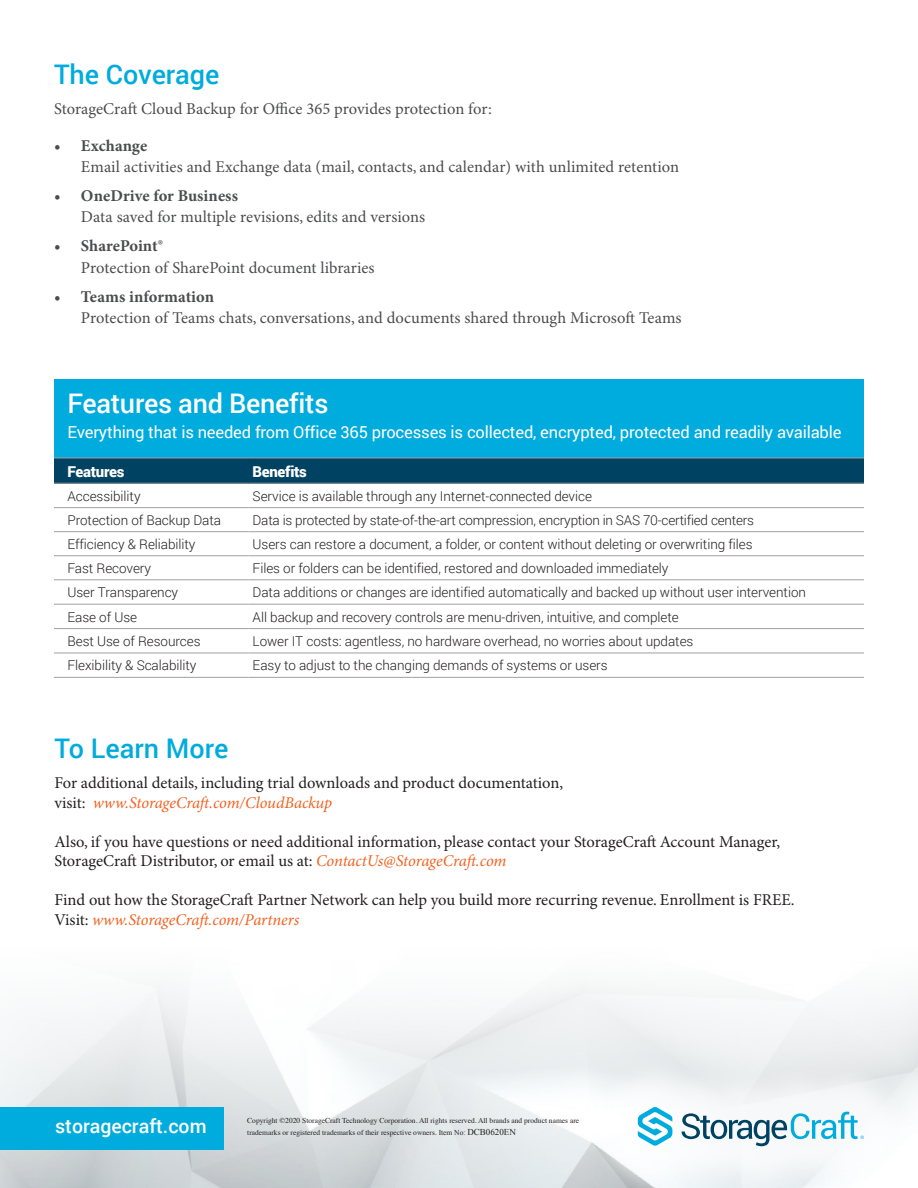
<style>
.page{position:relative;width:918px;height:1188px;background:#fff}
.page>*{position:absolute;margin:0;border:0;box-sizing:border-box;transform-origin:0 0}
.t1{font:500 27px "Roboto";color:#00acdd}
.t2{font:500 27px "Roboto";letter-spacing:-.01em;color:#fff}
.t3{font:500 19.5px "Roboto";color:#fff}
.t4{font:16.5px/19.5px "Minion Pro";letter-spacing:-.005em;color:#231f20}
.t5{font:16.5px "Minion Pro";color:#4b4c4d}
.t6{font:16.5px "Roboto";letter-spacing:-.01em;color:#fff}
.t7{font:700 16.5px "Minion Pro";letter-spacing:.005em;color:#4b4c4d}
.t8{font:900 15px "Roboto";letter-spacing:-.02em;color:#fff}
.t9{font:300 13.5px "Roboto";letter-spacing:-.005em;color:#231f20}
.t10{font:7.5px/12.3px "Times";color:#231f20}
.s1{font-style:italic;color:#f26221}
.s2{font-family:"Times New Roman"}
.s3{font-family:"Times New Roman";font-size:9px}
</style>
<div class="page">
<img style="left:0;top:985px;width:918px;height:203px">
<div style="left:586px;top:1055px;width:329px;height:133px;background:#fff;opacity:.75"></div>
<svg style="left:638px;top:1107px;width:34px;height:39px"></svg>
<svg style="left:682px;top:1112px;width:182px;height:34px"></svg>
<div style="left:0;top:1107px;width:224px;height:42px;background:#00acdd"></div>
<div style="left:54px;top:458px;width:810px;height:25px;background:#004261"></div>
<div style="left:54px;top:379px;width:810px;height:79px;background:#00acdd"></div>
<hr style="left:54px;top:458px;width:194px;height:1px;background:#a2a1a0">
<hr style="left:248px;top:458px;width:616px;height:1px;background:#a2a1a0">
<hr style="left:54px;top:483px;width:194px;height:1px;background:#a2a1a0">
<hr style="left:248px;top:483px;width:616px;height:1px;background:#a2a1a0">
<hr style="left:54px;top:507px;width:194px;height:1px;background:#a2a1a0">
<hr style="left:248px;top:507px;width:616px;height:1px;background:#a2a1a0">
<hr style="left:54px;top:531px;width:194px;height:1px;background:#a2a1a0">
<hr style="left:248px;top:531px;width:616px;height:1px;background:#a2a1a0">
<hr style="left:54px;top:555px;width:194px;height:1px;background:#a2a1a0">
<hr style="left:248px;top:555px;width:616px;height:1px;background:#a2a1a0">
<hr style="left:54px;top:580px;width:194px;height:1px;background:#a2a1a0">
<hr style="left:248px;top:580px;width:616px;height:1px;background:#a2a1a0">
<hr style="left:54px;top:604px;width:194px;height:1px;background:#a2a1a0">
<hr style="left:248px;top:604px;width:616px;height:1px;background:#a2a1a0">
<hr style="left:54px;top:628px;width:194px;height:1px;background:#a2a1a0">
<hr style="left:248px;top:628px;width:616px;height:1px;background:#a2a1a0">
<hr style="left:54px;top:653px;width:194px;height:1px;background:#a2a1a0">
<hr style="left:248px;top:653px;width:616px;height:1px;background:#a2a1a0">
<hr style="left:54px;top:677px;width:194px;height:1px;background:#a2a1a0">
<hr style="left:248px;top:677px;width:616px;height:1px;background:#a2a1a0">
<h1 class="t1" style="left:54px;top:55px;width:167px">The Coverage</h1>
<p class="t5" style="left:54px;top:99px;width:439px">StorageCraft Cloud Backup for Office 365 provides protection for:</p>
<p class="t7" style="left:54px;top:134px;width:95px">• Exchange</p>
<p class="t5" style="left:81px;top:157px;width:600px">Email activities and Exchange data (mail, contacts, and calendar) with unlimited retention</p>
<p class="t7" style="left:54px;top:184px;width:186px">• OneDrive for Business</p>
<p class="t5" style="left:81px;top:207px;width:346px">Data saved for multiple revisions, edits and versions</p>
<p class="t7" style="left:54px;top:235px;width:111px">• SharePoint®</p>
<p class="t5" style="left:81px;top:258px;width:295px">Protection of SharePoint document libraries</p>
<p class="t7" style="left:54px;top:285px;width:162px">• Teams information</p>
<p class="t5" style="left:81px;top:308px;width:602px">Protection of Teams chats, conversations, and documents shared through Microsoft Teams</p>
<h1 class="t2" style="left:68px;top:384px;width:262px">Features and Benefits</h1>
<p class="t6" style="left:68px;top:421px;width:776px">Everything that is needed from Office 365 processes is collected, encrypted, protected and readily available</p>
<p class="t8" style="left:68px;top:461px;width:58px">Features</p>
<p class="t8" style="left:253px;top:461px;width:56px">Benefits</p>
<p class="t9" style="left:68px;top:486px;width:75px">Accessibility</p>
<p class="t9" style="left:253px;top:486px;width:341px">Service is available through any Internet-connected device</p>
<p class="t9" style="left:68px;top:511px;width:155px">Protection of Backup Data</p>
<p class="t9" style="left:253px;top:511px;width:503px">Data is protected by state-of-the-art compression, encryption in SAS 70-certified centers</p>
<p class="t9" style="left:68px;top:535px;width:130px">Efficiency &amp; Reliability</p>
<p class="t9" style="left:253px;top:535px;width:501px">Users can restore a document, a folder, or content without deleting or overwriting files</p>
<p class="t9" style="left:68px;top:559px;width:85px">Fast Recovery</p>
<p class="t9" style="left:253px;top:559px;width:417px">Files or folders can be identified, restored and downloaded immediately</p>
<p class="t9" style="left:68px;top:583px;width:112px">User Transparency</p>
<p class="t9" style="left:253px;top:583px;width:555px">Data additions or changes are identified automatically and backed up without user intervention</p>
<p class="t9" style="left:68px;top:607px;width:71px">Ease of Use</p>
<p class="t9" style="left:253px;top:607px;width:428px">All backup and recovery controls are menu-driven, intuitive, and complete</p>
<p class="t9" style="left:68px;top:632px;width:135px">Best Use of Resources</p>
<p class="t9" style="left:253px;top:632px;width:442px">Lower IT costs: agentless, no hardware overhead, no worries about updates</p>
<p class="t9" style="left:68px;top:656px;width:131px">Flexibility &amp; Scalability</p>
<p class="t9" style="left:253px;top:656px;width:357px">Easy to adjust to the changing demands of systems or users</p>
<h1 class="t1" style="left:54px;top:730px;width:175px">To Learn More</h1>
<p class="t4" style="left:54px;top:774px;width:510px">For additional details, including trial downloads and product documentation, visit: <span class="s1">www.StorageCraft.com/CloudBackup</span></p>
<p class="t4" style="left:54px;top:833px;width:727px">Also, if you have questions or need additional information, please contact your StorageCraft Account Manager,<br>StorageCraft Distributor, or email us at: <span class="s1">ContactUs@StorageCraft.com</span></p>
<p class="t4" style="left:54px;top:891px;width:742px">Find out how the StorageCraft Partner Network can help you build more recurring revenue. Enrollment is FREE.<br>Visit: <span class="s1">www.StorageCraft.com/Partners</span></p>
<h2 class="t3" style="left:55px;top:1113px;width:153px">storagecraft.com</h2>
<p class="t10" style="left:247px;top:1114px;width:333px">Copyright ©2020 StorageCraft Technology Corporation. All rights reserved. All brands and product names are trademarks or registered trademarks of their respective owners. <span class="s2">Item No:</span> <span class="s3">DCB0620EN</span></p>
</div>
